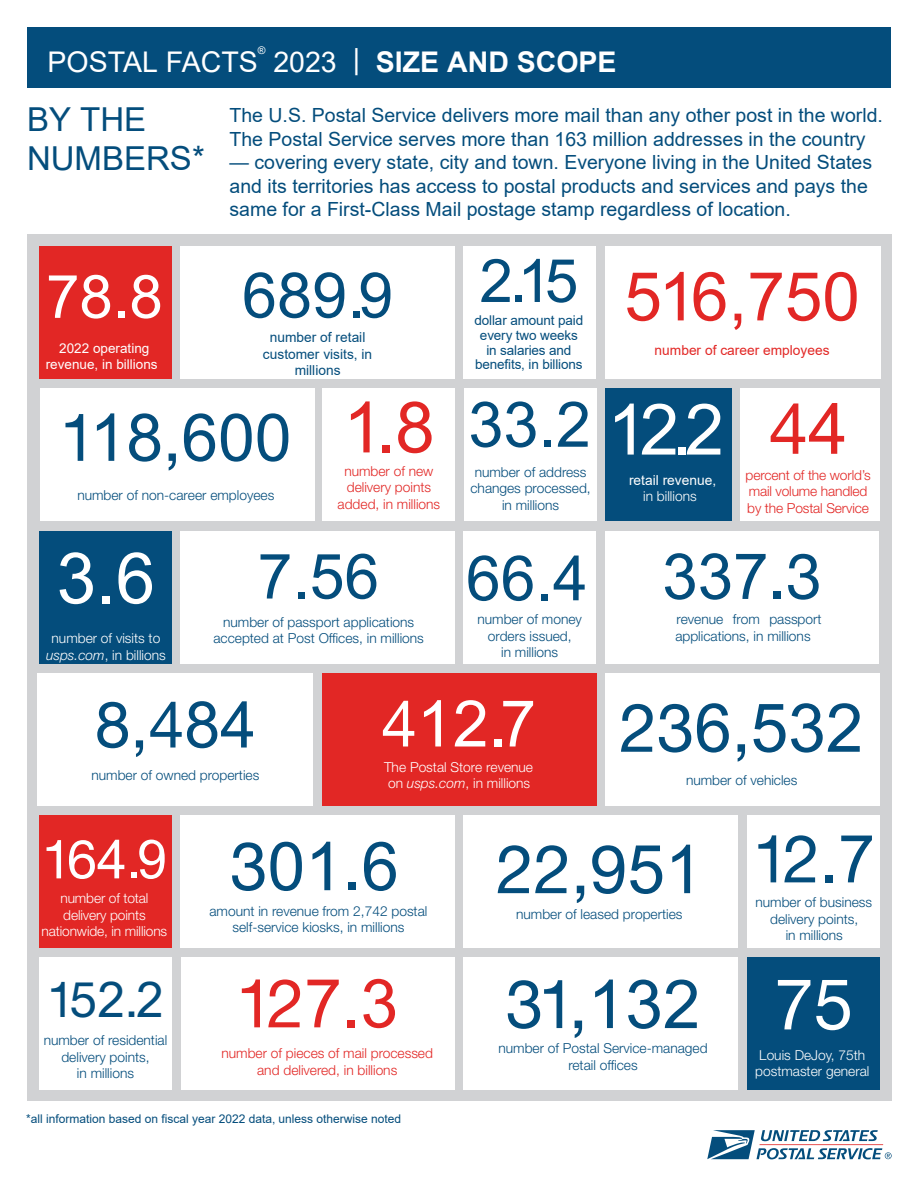
<style>
.page{position:relative;width:918px;height:1188px;background:#fff}
.page>*{position:absolute;margin:0;border:0;box-sizing:border-box;transform-origin:0 0}
.t1{font:70.95px "Arial";color:#fff}
.t2{font:70.95px "Arial";color:#e22725}
.t3{font:70.95px "Helvetica Neue LT Std";color:#e22725}
.t4{font:70.95px "Helvetica Neue LT Std";color:#fff}
.t5{font:67.5px "Arial";color:#044d7c}
.t6{font:67.5px "Helvetica Neue LT Std";color:#044d7c}
.t7{font:67.5px "Arial";letter-spacing:-.025em;color:#e22725}
.t8{font:67.5px "Helvetica Neue LT Std";color:#e22725}
.t9{font:66.3px "Helvetica Neue LT Std";color:#044d7c}
.t10{font:66px "Arial";color:#044d7c}
.t11{font:64.5px "Arial";color:#fff}
.t12{font:64.5px "Helvetica Neue LT Std";color:#044d7c}
.t13{font:63.75px "Arial";color:#044d7c}
.t14{font:63px "Arial";color:#044d7c}
.t15{font:62.55px "Arial";color:#044d7c}
.t16{font:60px "Arial";color:#fff}
.t17{font:60px "Arial";color:#044d7c}
.t18{font:54px "Helvetica Neue LT Std";color:#fff}
.t19{font:49.5px "Helvetica Neue LT Std";color:#044d7c}
.t20{font:33px/39.6px "Arial";color:#044d7c}
.t21{font:700 28.5px "Arial";color:#fff}
.t22{font:28.5px "Arial";color:#fff}
.t23{font:19.5px/23.4px "Arial";color:#044d7c}
.t24{font:300 13.8px/16.5px "Helvetica Neue LT Std";color:#044d7c;text-align:center}
.t25{font:300 13.8px/16.5px "Helvetica Neue LT Std";color:#fff}
.t26{font:300 13.8px/16.5px "Helvetica Neue LT Std";color:#e22725;text-align:center}
.t27{font:13.8px/16.5px "Arial";color:#044d7c;text-align:center}
.t28{font:13.8px "Arial";color:#e22725}
.t29{font:13.8px "Arial";color:#fff}
.t30{font:13.5px/14.7px "Arial";letter-spacing:-.01em;color:#044d7c;text-align:center}
.t31{font:13.5px/16.2px "Arial";color:#fff;text-align:center}
.t32{font:12px "Arial";color:#044d7c}
.t33{font:10.5px "Arial";color:#fff}
.s1{font-weight:400}
.s2{font-family:"Helvetica Neue LT Std"}
.s3{font-family:"Arial"}
.s4{font-style:italic}
</style>
<div class="page">
<div style="left:27px;top:234px;width:865px;height:866px;background:#d1d2d4"></div>
<div style="left:39px;top:957px;width:133px;height:133px;background:#fff"></div>
<div style="left:181px;top:957px;width:273px;height:133px;background:#fff"></div>
<div style="left:463px;top:957px;width:275px;height:133px;background:#fff"></div>
<div style="left:740px;top:388px;width:140px;height:133px;background:#fff"></div>
<div style="left:747px;top:815px;width:133px;height:133px;background:#fff"></div>
<div style="left:747px;top:957px;width:133px;height:133px;background:#044d7c"></div>
<div style="left:27px;top:27px;width:864px;height:60px;background:#044d7c"></div>
<svg style="left:707px;top:1130px;width:185px;height:30px"></svg>
<div style="left:39px;top:246px;width:133px;height:132px;background:#e22725"></div>
<div style="left:40px;top:388px;width:275px;height:133px;background:#fff"></div>
<div style="left:39px;top:531px;width:133px;height:133px;background:#044d7c"></div>
<div style="left:181px;top:246px;width:273px;height:132px;background:#fff"></div>
<div style="left:181px;top:531px;width:274px;height:133px;background:#fff"></div>
<div style="left:38px;top:674px;width:275px;height:132px;background:#fff"></div>
<div style="left:322px;top:246px;width:133px;height:132px;background:#fff"></div>
<div style="left:323px;top:388px;width:132px;height:133px;background:#fff"></div>
<div style="left:322px;top:674px;width:274px;height:132px;background:#e22725"></div>
<div style="left:463px;top:246px;width:133px;height:132px;background:#fff"></div>
<div style="left:464px;top:388px;width:132px;height:133px;background:#fff"></div>
<div style="left:463px;top:531px;width:133px;height:133px;background:#fff"></div>
<div style="left:605px;top:246px;width:275px;height:132px;background:#fff"></div>
<div style="left:605px;top:388px;width:127px;height:133px;background:#044d7c"></div>
<div style="left:605px;top:531px;width:274px;height:133px;background:#fff"></div>
<div style="left:605px;top:674px;width:275px;height:132px;background:#fff"></div>
<div style="left:39px;top:815px;width:133px;height:133px;background:#e22725"></div>
<div style="left:181px;top:815px;width:273px;height:133px;background:#fff"></div>
<div style="left:322px;top:815px;width:133px;height:133px;background:#fff"></div>
<div style="left:463px;top:815px;width:275px;height:133px;background:#fff"></div>
<p class="t33" style="left:258px;top:43px;width:9px">®</p>
<h3 class="t21" style="left:273px;top:42px;width:345px"><span class="s1">2023 |</span> SIZE AND SCOPE</h3>
<h3 class="t23" style="left:230px;top:104px;width:655px">The U.S. Postal Service delivers more mail than any other post in the world.<br>The Postal Service serves more than 163 million addresses in the country</h3>
<h3 class="t23" style="left:230px;top:151px;width:644px">— covering every state, city and town. Everyone living in the United States and its territories has access to postal products and services and pays the same for a First-Class Mail postage stamp regardless of location.</h3>
<h3 class="t22" style="left:48px;top:42px;width:212px">POSTAL FACTS</h3>
<h3 class="t20" style="left:27px;top:99px;width:179px">BY THE<br>NUMBERS*</h3>
<h3 class="t16" style="left:46px;top:255px;width:118px">78.8</h3>
<p class="t31" style="left:46px;top:340px;width:113px">2022 operating revenue, in billions</p>
<h3 class="t14" style="left:242px;top:252px;width:153px">689.9</h3>
<p class="t27" style="left:263px;top:329px;width:111px">number of retail customer visits, in millions</p>
<h3 class="t10" style="left:60px;top:392px;width:233px"><span class="s2">1</span>18<span class="s2">,</span>600</h3>
<p class="t24" style="left:77px;top:486px;width:198px">number of non-career employees</p>
<h1 class="t2" style="left:343px;top:379px;width:93px">1.8</h1>
<p class="t26" style="left:338px;top:462px;width:104px">number of new delivery points added, in millions</p>
<h3 class="t17" style="left:480px;top:240px;width:100px">2.15</h3>
<p class="t30" style="left:475px;top:313px;width:110px">dollar amount paid every two weeks in salaries and benefits, in billions</p>
<h3 class="t14" style="left:468px;top:381px;width:124px">33.2</h3>
<p class="t24" style="left:470px;top:463px;width:122px">number of address changes processed, in millions</p>
<p class="t29" style="left:629px;top:471px;width:89px">retail revenue,</p>
<h2 class="t7" style="left:624px;top:250px;width:237px">516,750</h2>
<p class="t28" style="left:655px;top:341px;width:177px">number of career employees</p>
<h1 class="t3" style="left:769px;top:386px;width:80px">4<span class="s3">4</span></h1>
<p class="t26" style="left:746px;top:466px;width:127px;text-align:left">percent of the world’s mail volume handled by the Postal Service</p>
<h1 class="t1" style="left:607px;top:381px;width:118px">12.2</h1>
<p class="t25" style="left:643px;top:488px;width:55px">in billions</p>
<h1 class="t1" style="left:57px;top:529px;width:100px">3.6</h1>
<p class="t25" style="left:46px;top:630px;width:121px;text-align:center">number of visits to <span class="s4">usps.com</span>, in billions</p>
<h3 class="t15" style="left:258px;top:533px;width:123px">7.56</h3>
<h3 class="t13" style="left:662px;top:533px;width:161px">337<span class="s2">.3</span></h3>
<p class="t24" style="left:675px;top:611px;width:148px;text-align:left">revenue from passport applications, in millions</p>
<h3 class="t15" style="left:466px;top:535px;width:123px">66.4</h3>
<p class="t24" style="left:477px;top:611px;width:106px">number of money orders issued,<br>in millions</p>
<p class="t24" style="left:213px;top:613px;width:212px">number of passport applications accepted at Post Offices, in millions</p>
<h3 class="t12" style="left:95px;top:686px;width:163px">8,4<span class="s3">84</span></h3>
<p class="t24" style="left:91px;top:767px;width:169px">number of owned properties</p>
<h3 class="t11" style="left:381px;top:679px;width:156px"><span class="s2">4</span>12<span class="s2">.</span>7</h3>
<p class="t25" style="left:384px;top:759px;width:151px">The Postal Store revenue on <span class="s4">usps.com</span>, in millions</p>
<h2 class="t5" style="left:619px;top:682px;width:245px"><span class="s2">23</span>6<span class="s2">,</span>532</h2>
<p class="t24" style="left:686px;top:772px;width:113px">number of vehicles</p>
<h3 class="t18" style="left:42px;top:827px;width:127px">16<span class="s3">4</span>.<span class="s3">9</span></h3>
<p class="t25" style="left:42px;top:890px;width:127px;text-align:center">number of total delivery points nationwide, in millions</p>
<h3 class="t19" style="left:47px;top:970px;width:118px">15<span class="s3">2</span>.<span class="s3">2</span></h3>
<p class="t24" style="left:44px;top:1032px;width:125px">number of residential delivery points,<br>in millions</p>
<h2 class="t5" style="left:230px;top:820px;width:170px"><span class="s2">3</span>01<span class="s2">.</span>6</h2>
<p class="t24" style="left:210px;top:902px;width:219px">amount in revenue from 2,742 postal self-service kiosks, in millions</p>
<h2 class="t8" style="left:236px;top:963px;width:164px">12<span class="s3">7</span>.<span class="s3">3</span></h2>
<p class="t26" style="left:222px;top:1045px;width:213px">number of pieces of mail processed and delivered, in billions</p>
<p class="t32" style="left:26px;top:1110px;width:377px">*all information based on fiscal year 2022 data, unless otherwise noted</p>
<h2 class="t6" style="left:496px;top:829px;width:208px">22,9<span class="s3">51</span></h2>
<p class="t24" style="left:516px;top:906px;width:168px">number of leased properties</p>
<h2 class="t6" style="left:506px;top:964px;width:196px">31,<span class="s3">132</span></h2>
<p class="t24" style="left:498px;top:1040px;width:211px">number of Postal Service-managed retail offices</p>
<h3 class="t9" style="left:753px;top:819px;width:124px">12.<span class="s3">7</span></h3>
<p class="t24" style="left:755px;top:894px;width:118px">number of business delivery points,<br>in millions</p>
<h1 class="t4" style="left:774px;top:962px;width:80px">75</h1>
<p class="t25" style="left:755px;top:1046px;width:116px">Louis DeJoy, 75th postmaster general</p>
</div>
